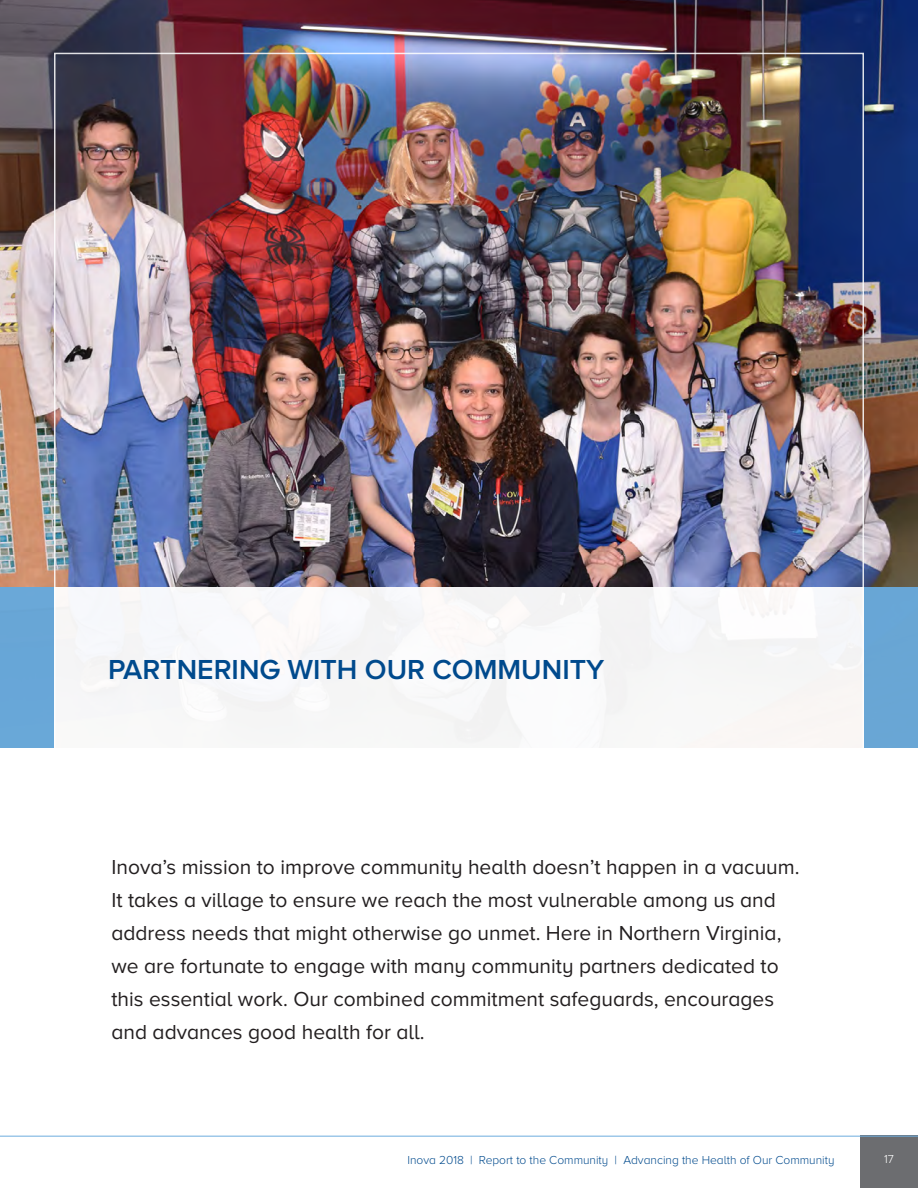
<style>
.page{position:relative;width:918px;height:1188px;background:#fff}
.page>*{position:absolute;margin:0;border:0;box-sizing:border-box;transform-origin:0 0}
.t1{font:600 28.5px "Proxima Nova A";color:#004a8d}
.t2{font:21px/33px "Proxima Nova A";color:#231f20}
.t3{font:300 12px "Proxima Nova A";color:#004a8d}
.t4{font:300 12px "Proxima Nova A";color:#fff}
</style>
<div class="page">
<div style="left:860px;top:1136px;width:58px;height:52px;background:#6c6d70"></div>
<hr style="left:0;top:1136px;width:918px;height:1px;background:#6caddf">
<img style="left:0;top:0;width:918px;height:588px">
<div style="left:0;top:588px;width:918px;height:161px;background:#f7f7f8"></div>
<div style="left:0;top:588px;width:54px;height:160px;background:#68a6d8"></div>
<div style="left:864px;top:588px;width:54px;height:160px;background:#69a6d5"></div>
<p class="t1" style="left:108px;top:654px;width:498px">PARTNERING WITH OUR COMMUNITY</p>
<p class="t2" style="left:111px;top:850px;width:690px">Inova’s mission to improve community health doesn’t happen in a vacuum.<br>It takes a village to ensure we reach the most vulnerable among us and address needs that might otherwise go unmet. Here in Northern Virginia, we are fortunate to engage with many community partners dedicated to this essential work. Our combined commitment safeguards, encourages and advances good health for all.</p>
<p class="t3" style="left:407px;top:1153px;width:429px">Inova 2018 | Report to the Community | Advancing the Health of Our Community</p>
<p class="t4" style="left:884px;top:1153px;width:11px">17</p>
</div>
